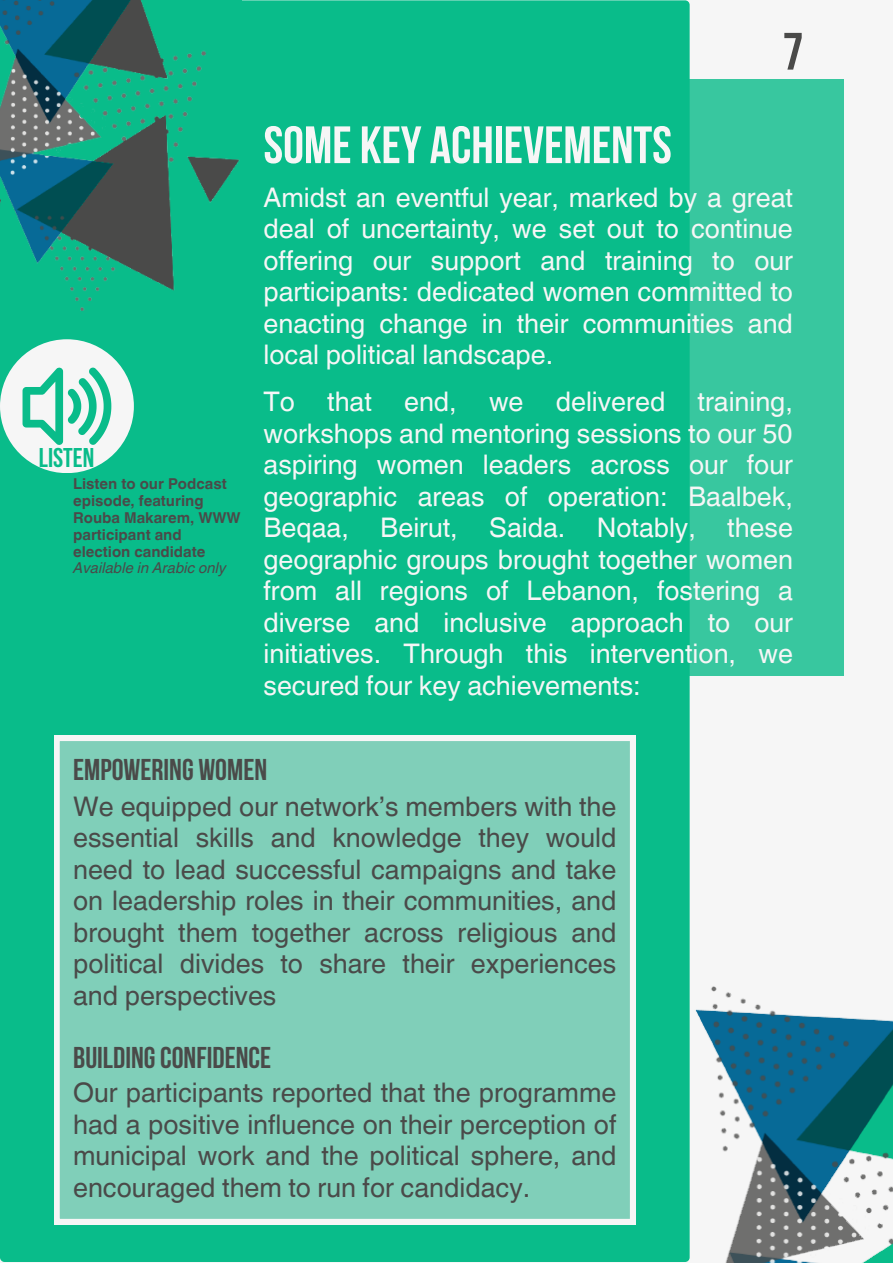
<style>
.page{position:relative;width:893px;height:1264px;background:#fff}
.page>*{position:absolute;margin:0;border:0;box-sizing:border-box;transform-origin:0 0}
.t1{font:700 52.5px "Bebas Neue";color:#f6f6f6}
.t2{font:700 52.5px "Bebas Neue";color:#4a4a49}
.t3{font:700 30px "Bebas Neue";color:#4a4a49}
.t4{font:27px/31.5px "Helvetica World";color:#f6f6f6;text-align:justify}
.t5{font:27px/31.5px "Helvetica World";color:#4a4a49;text-align:justify}
.t6{font:700 27px "Bebas Neue";color:#09bc8a}
.t7{font:700 15px/16.8px "Helvetica World";color:#4a4a49}
.t8{font:italic 15px "Helvetica World";color:#4a4a49}
</style>
<div class="page">
<div style="left:0;top:0;width:892px;height:1262px;background:#f6f6f6"></div>
<div style="left:263px;top:79px;width:581px;height:597px;background:linear-gradient(to bottom,#38c79f,#38c79f)"></div>
<div style="left:0;top:0;width:689px;height:1261px;background:#09bc8a"></div>
<img style="left:695px;top:986px;width:197px;height:276px">
<img style="left:0;top:0;width:241px;height:319px">
<div style="left:54px;top:735px;width:581px;height:489px;background:#80cfb9"></div>
<div style="left:0;top:339px;width:134px;height:134px;background:#f6f6f6;border-radius:50%"></div>
<svg style="left:23px;top:367px;width:88px;height:78px"></svg>
<p class="t2" style="left:782px;top:30px;width:22px">7</p>
<p class="t6" style="left:39px;top:447px;width:57px">LISTEN</p>
<p class="t7" style="left:73px;top:474px;width:169px">Listen to our Podcast episode, featuring<br>Rouba Makarem, WWW participant and election candidate</p>
<p class="t8" style="left:73px;top:556px;width:154px">Available in Arabic only</p>
<p class="t1" style="left:263px;top:124px;width:410px">SOME KEY ACHIEVEMENTS</p>
<p class="t4" style="left:263px;top:182px;width:531px">Amidst an eventful year, marked by a great deal of uncertainty, we set out to continue offering our support and training to our participants: dedicated women committed to enacting change in their communities and local political landscape.</p>
<p class="t4" style="left:263px;top:386px;width:531px">To that end, we delivered training, workshops and mentoring sessions to our 50 aspiring women leaders across our four geographic areas of operation: Baalbek, Beqaa, Beirut, Saida. Notably, these geographic groups brought together women from all regions of Lebanon, fostering a diverse and inclusive approach to our initiatives. Through this intervention, we secured four key achievements:</p>
<p class="t3" style="left:73px;top:757px;width:195px">EMPOWERING WOMEN</p>
<p class="t5" style="left:73px;top:790px;width:544px">We equipped our network’s members with the essential skills and knowledge they would need to lead successful campaigns and take on leadership roles in their communities, and brought them together across religious and political divides to share their experiences and perspectives</p>
<p class="t3" style="left:73px;top:1044px;width:199px">BUILDINGCONFIDENCE</p>
<p class="t5" style="left:73px;top:1077px;width:544px">Our participants reported that the programme had a positive influence on their perception of municipal work and the political sphere, and encouraged them to run for candidacy.</p>
</div>
